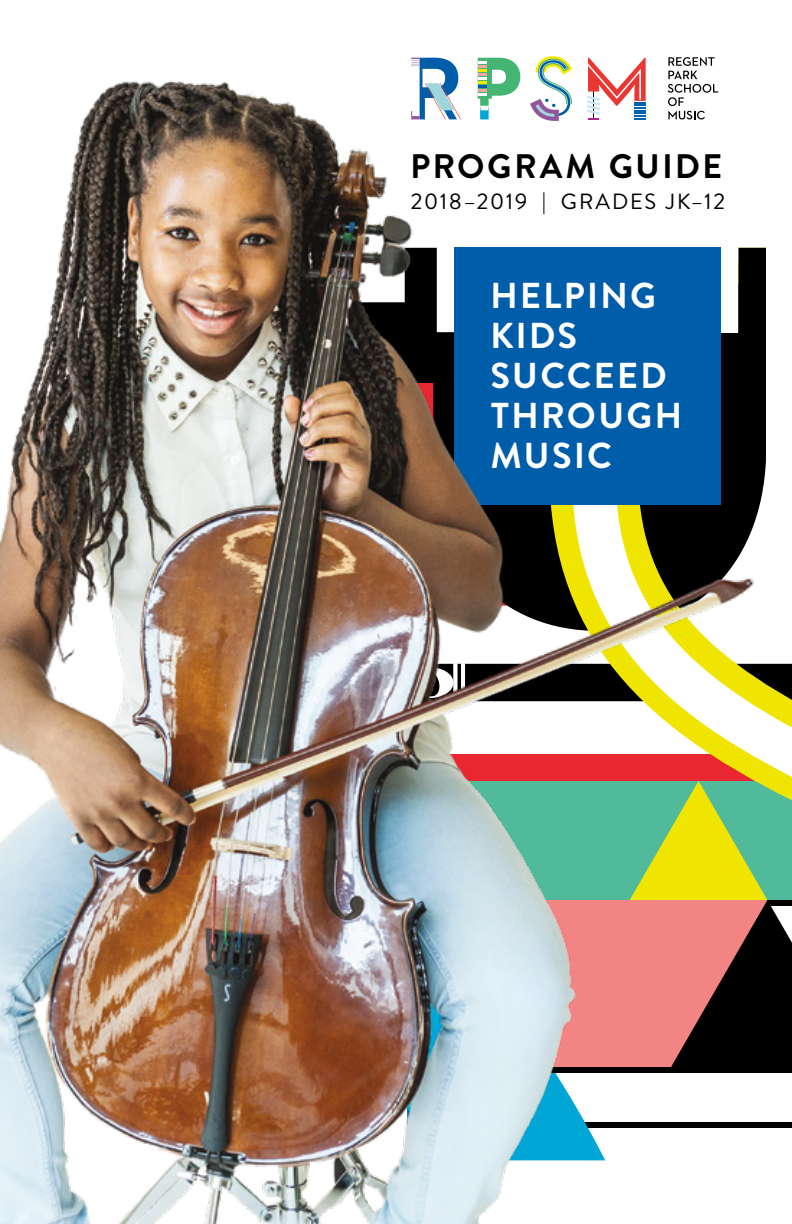
<style>
.page{position:relative;width:792px;height:1224px;background:#fff}
.page>*{position:absolute;margin:0;border:0;box-sizing:border-box;transform-origin:0 0}
.t1{font:700 36px/40px "Brandon Text";letter-spacing:.065em;color:#fff}
.t2{font:700 34px "Brandon Text";letter-spacing:.075em;color:#000}
.t3{font:22px "Brandon Text";letter-spacing:.075em;color:#000}
</style>
<div class="page">
<svg style="left:759px;top:247px;width:33px;height:881px"></svg>
<div style="left:766px;top:246px;width:26px;height:302px;background:#fff"></div>
<img style="left:0;top:57px;width:759px;height:1167px">
<svg style="left:478px;top:58px;width:42px;height:61px"></svg>
<svg style="left:411px;top:58px;width:50px;height:61px"></svg>
<svg style="left:530px;top:56px;width:42px;height:65px"></svg>
<svg style="left:587px;top:58px;width:59px;height:61px"></svg>
<svg style="left:668px;top:57px;width:50px;height:62px"></svg>
<p class="t2" style="left:411px;top:143px;width:313px">PROGRAM GUIDE</p>
<p class="t3" style="left:411px;top:187px;width:316px">2018–2019 | GRADES JK–12</p>
<p class="t1" style="left:490px;top:275px;width:193px">HELPING<br>KIDS<br>SUCCEED<br>THROUGH<br>MUSIC</p>
</div>
